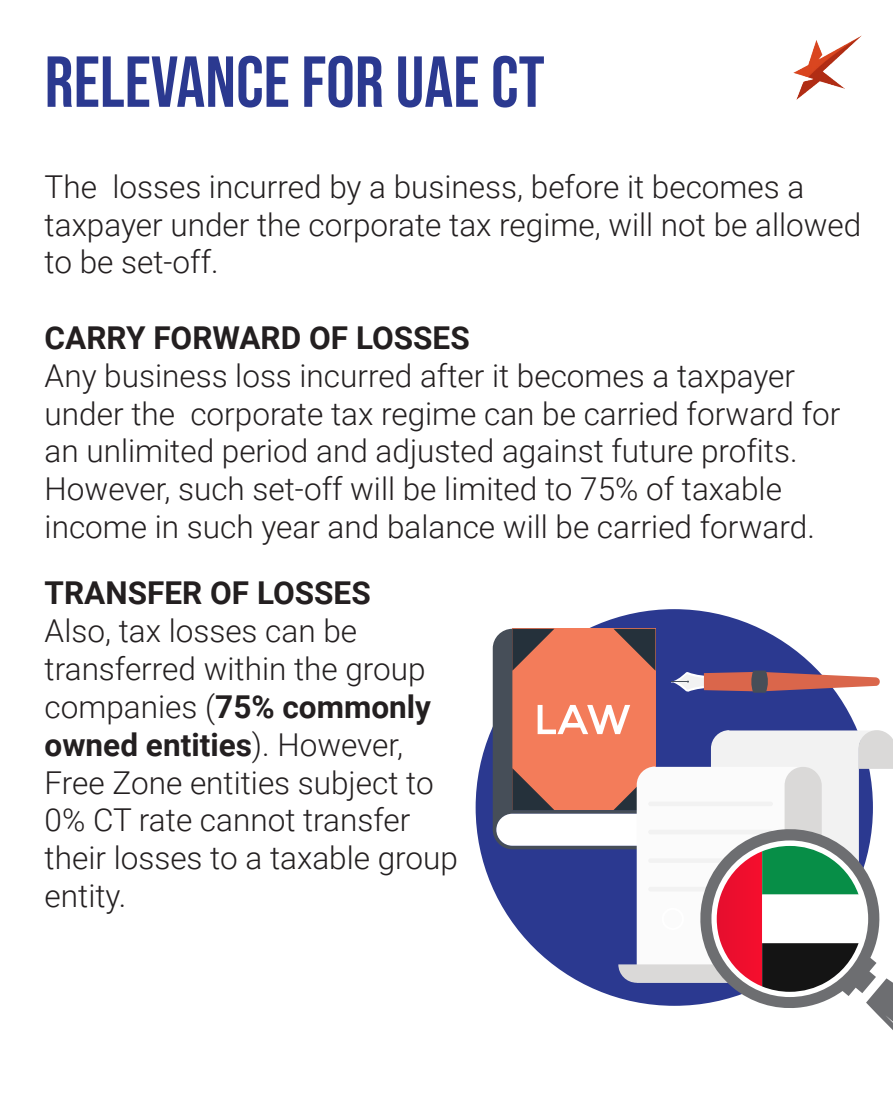
<style>
.page{position:relative;width:893px;height:1116px;background:#fff}
.page>*{position:absolute;margin:0;border:0;box-sizing:border-box;transform-origin:0 0}
.t1{font:72px "Bebas Neue";color:#2b3990}
.t2{font:300 31.5px/37.8px "Roboto";color:#231f20}
.t3{font:700 31.5px "Roboto";color:#231f20}
.s1{font-weight:700}
</style>
<div class="page">
<div style="left:475px;top:609px;width:397px;height:397px;background:#2b3990;border-radius:50%"></div>
<svg style="left:698px;top:991px;width:194px;height:38px"></svg>
<svg style="left:492px;top:629px;width:400px;height:362px"></svg>
<img style="left:793px;top:35px;width:69px;height:65px">
<h1 class="t1" style="left:45px;top:41px;width:501px">RELEVANCE FOR UAE CT</h1>
<p class="t2" style="left:45px;top:166px;width:817px">The losses incurred by a business, before it becomes a taxpayer under the corporate tax regime, will not be allowed to be set-off.</p>
<p class="t3" style="left:45px;top:316px;width:426px">CARRY FORWARD OF LOSSES</p>
<p class="t2" style="left:45px;top:355px;width:796px">Any business loss incurred after it becomes a taxpayer under the corporate tax regime can be carried forward for an unlimited period and adjusted against future profits.<br>However, such set-off will be limited to 75% of taxable income in such year and balance will be carried forward.</p>
<p class="t3" style="left:45px;top:571px;width:327px">TRANSFER OF LOSSES</p>
<p class="t2" style="left:45px;top:611px;width:414px">Also, tax losses can be transferred within the group companies (<span class="s1">75% commonly owned entities</span>). However,<br>Free Zone entities subject to<br>0% CT rate cannot transfer their losses to a taxable group entity.</p>
</div>
